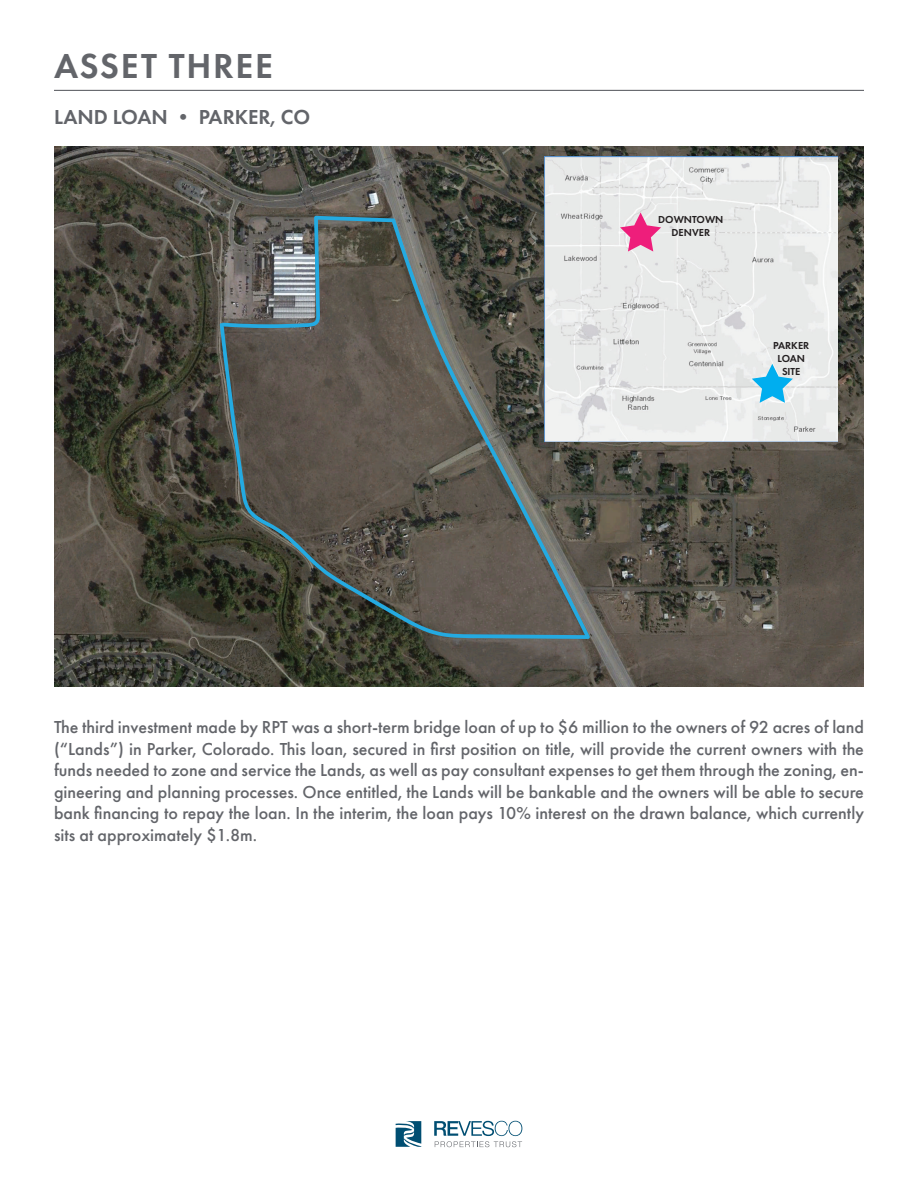
<style>
.page{position:relative;width:918px;height:1188px;background:#fff}
.page>*{position:absolute;margin:0;border:0;box-sizing:border-box;transform-origin:0 0}
.t1{font:600 36px "Futura PT";letter-spacing:.05em;color:#63656a}
.t2{font:600 21px "Futura PT";color:#63656a}
.t3{font:500 18px/21.6px "Futura PT";color:#63656a;text-align:justify}
.t4{font:600 10.5px/12.6px "Futura PT";color:#231f20;text-align:center}
</style>
<div class="page">
<svg style="left:396px;top:1121px;width:25px;height:26px"></svg>
<svg style="left:434px;top:1121px;width:88px;height:26px"></svg>
<img style="left:54px;top:147px;width:810px;height:540px">
<svg style="left:220px;top:217px;width:370px;height:422px;background:#585750"></svg>
<img style="left:544px;top:156px;width:293px;height:286px">
<svg style="left:620px;top:212px;width:41px;height:40px;background:#ea94bb"></svg>
<svg style="left:752px;top:364px;width:41px;height:39px;background:#86d1ed"></svg>
<hr style="left:54px;top:90px;width:810px;height:1px;background:#63656a">
<p class="t1" style="left:54px;top:43px;width:220px">ASSET THREE</p>
<p class="t2" style="left:54px;top:104px;width:258px">LAND LOAN • PARKER, CO</p>
<p class="t4" style="left:658px;top:213px;width:67px">DOWNTOWN<br>DENVER</p>
<p class="t4" style="left:773px;top:339px;width:38px">PARKER<br>LOAN<br>SITE</p>
<p class="t3" style="left:54px;top:716px;width:812px">The third investment made by RPT was a short-term bridge loan of up to $6 million to the owners of 92 acres of land (“Lands”) in Parker, Colorado. This loan, secured in first position on title, will provide the current owners with the funds needed to zone and service the Lands, as well as pay consultant expenses to get them through the zoning, en&shy;gineering and planning processes. Once entitled, the Lands will be bankable and the owners will be able to secure bank financing to repay the loan. In the interim, the loan pays 10% interest on the drawn balance, which currently sits at approximately $1.8m.</p>
</div>
